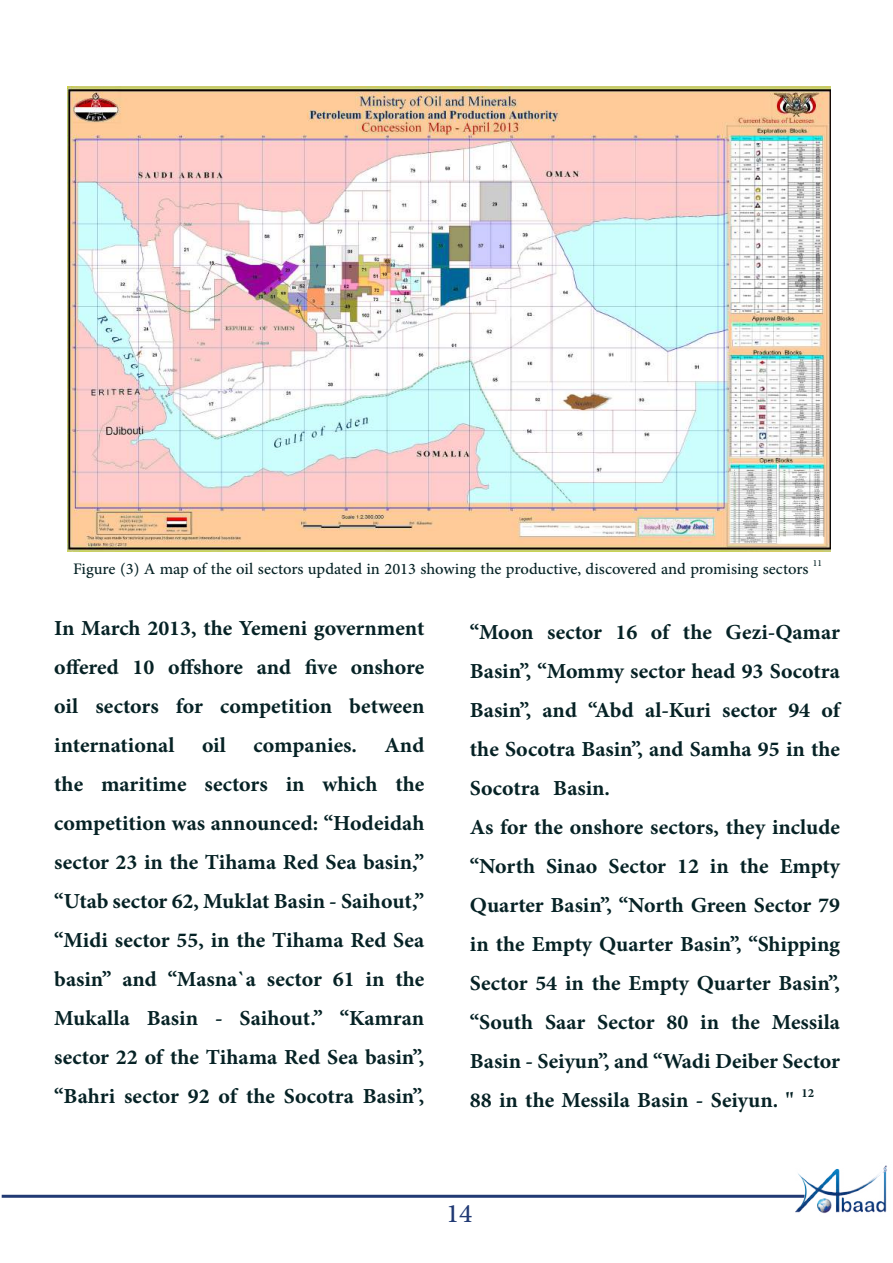
<style>
.page{position:relative;width:893px;height:1263px;background:#fff}
.page>*{position:absolute;margin:0;border:0;box-sizing:border-box;transform-origin:0 0}
.t1{font:37.5px "Adobe Arabic";color:#213a74}
.t2{font:700 30px/39px "Adobe Arabic";color:#062225}
.t3{font:22.5px "Adobe Arabic";color:#062225}
.t4{font:700 17.55px "Adobe Arabic";color:#062225}
.t5{font:13.05px "Adobe Arabic";color:#062225}
.s1{font-size:30px}
</style>
<div class="page">
<hr style="left:2px;top:1195px;width:803px;height:3px;background:#213a74">
<img style="left:791px;top:1165px;width:96px;height:49px">
<img style="left:67px;top:87px;width:764px;height:465px">
<p class="t5" style="left:813px;top:554px;width:11px">11</p>
<p class="t3" style="left:73px;top:553px;width:737px">Figure 3( A) map of the oil sectors updated in 2013 showing the productive, discovered and promising sectors</p>
<p class="t2" style="left:54px;top:605px;width:372px;text-align:right">In March 2013, the Yemeni government onshore</p>
<p class="t2" style="left:54px;top:644px;width:66px">offered</p>
<p class="t2" style="left:168px;top:644px;width:76px">offshore</p>
<p class="t2" style="left:257px;top:644px;width:36px">and</p>
<p class="t2" style="left:305px;top:644px;width:34px">five</p>
<p class="t2" style="left:133px;top:644px;width:23px">10</p>
<p class="t2" style="left:54px;top:683px;width:26px">oil</p>
<p class="t2" style="left:95px;top:683px;width:65px">sectors</p>
<p class="t2" style="left:176px;top:683px;width:29px">for</p>
<p class="t2" style="left:220px;top:683px;width:113px">competition</p>
<p class="t2" style="left:349px;top:683px;width:77px">between</p>
<p class="t2" style="left:54px;top:722px;width:122px">international</p>
<p class="t2" style="left:202px;top:722px;width:26px">oil</p>
<p class="t2" style="left:254px;top:722px;width:105px">companies.</p>
<p class="t2" style="left:384px;top:722px;width:41px">And</p>
<p class="t2" style="left:54px;top:761px;width:30px">the</p>
<p class="t2" style="left:54px;top:800px;width:372px">competition was announced “: Hodeidah</p>
<p class="t2" style="left:54px;top:839px;width:372px">sector 23 in the Tihama Red Sea basin“,</p>
<p class="t2" style="left:54px;top:878px;width:372px">“Utabsector62,MuklatBasin-Saihout“,</p>
<p class="t2" style="left:54px;top:917px;width:372px">“Midi sector 55, in the Tihama Red Sea</p>
<p class="t2" style="left:54px;top:956px;width:372px">basin” and “Masna a` sector 61 in the</p>
<p class="t2" style="left:239px;top:995px;width:186px">Saihout.” “Kamran</p>
<p class="t2" style="left:322px;top:761px;width:56px">which</p>
<p class="t2" style="left:395px;top:761px;width:30px">the</p>
<p class="t2" style="left:101px;top:761px;width:87px">maritime</p>
<p class="t2" style="left:286px;top:761px;width:20px">in</p>
<p class="t2" style="left:205px;top:761px;width:65px">sectors</p>
<p class="t2" style="left:54px;top:995px;width:372px">Mukalla<br>sector 22 of the Tihama Red Sea basin ,“ “Bahri sector 92 of the Socotra Basin ,“</p>
<p class="t2" style="left:147px;top:995px;width:53px">Basin</p>
<p class="t2" style="left:215px;top:995px;width:9px">-</p>
<p class="t2" style="left:470px;top:609px;width:372px">“Moon sector 16 of the Gezi-Qamar Basin “, ” Mommy sector head 93 Socotra Basin ,” and “Abd -a l Kuri sector 94 of the Socotra Basin ,” and Samha 95 in the Socotra Basin.<br>As for the onshore sectors, they include “North Sinao Sector 12 in the Empty Quarter Basin “, ” North Green Sector 79 in the Empty Quarter Basin “, ” Shipping Sector 54 in the Empty Quarter Basin ,“ “South Saar Sector 80 in the Messila Basin-Seiyun ,” and“WadiDeiberSector</p>
<p class="t4" style="left:773px;top:1080px;width:43px">12<span class="s1">".</span></p>
<p class="t2" style="left:470px;top:1077px;width:304px">88 in the Messila Basin - Seiyun</p>
<p class="t1" style="left:446px;top:1187px;width:28px">14</p>
</div>
